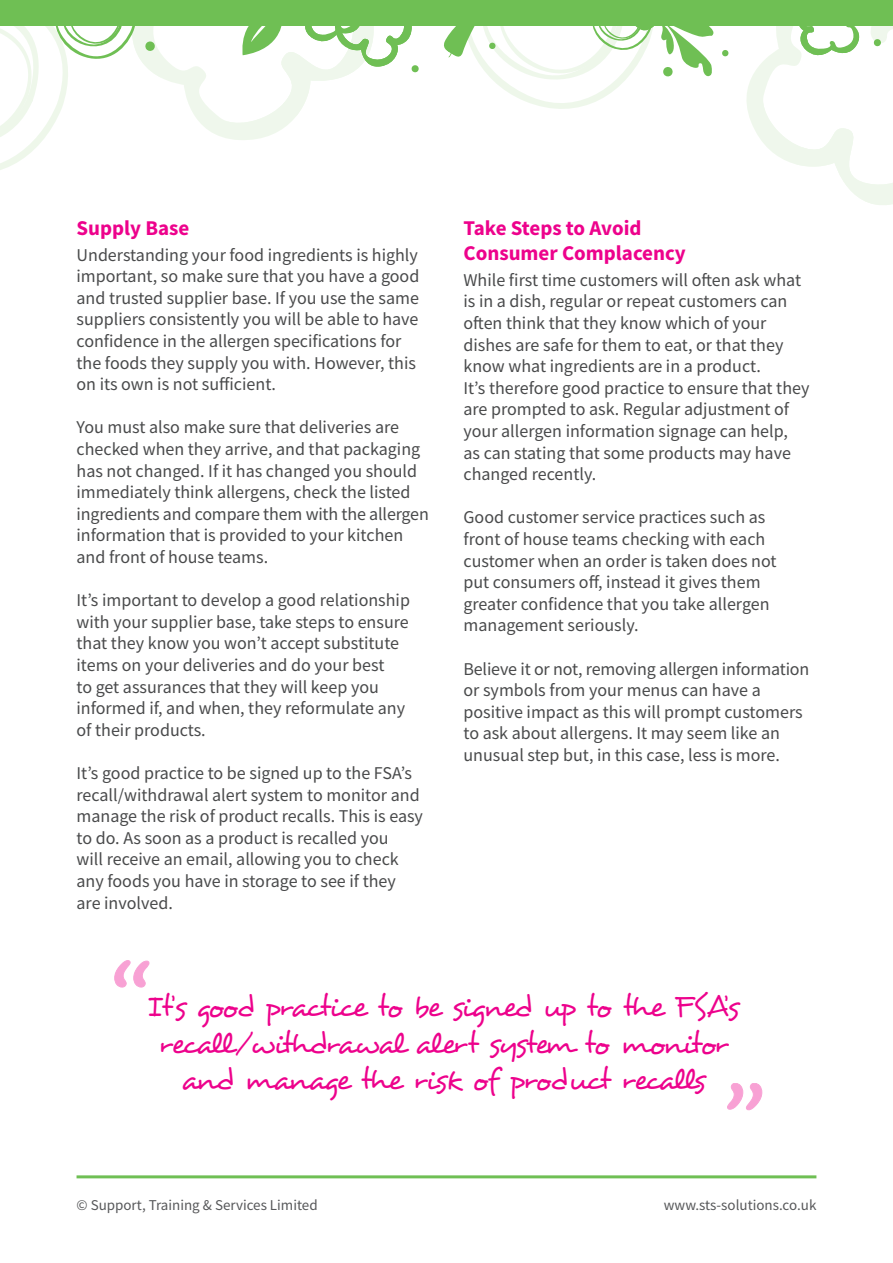
<style>
.page{position:relative;width:893px;height:1263px;background:#fff}
.page>*{position:absolute;margin:0;border:0;box-sizing:border-box;transform-origin:0 0}
.t1{font:30.45px/36.5px "Desyrel";letter-spacing:-.085em;color:#ed028c;text-align:center}
.t2{font:700 21px/25.2px "Source Sans Pro";color:#ed028c}
.t3{font:18px/21.6px "Source Sans Pro";color:#494a4b}
.t4{font:15px "Source Sans Pro";color:#57585a}
</style>
<div class="page">
<div style="left:0;top:0;width:893px;height:26px;background:#6fbf54"></div>
<hr style="left:77px;top:1175px;width:739px;height:3px;background:#6fbf54">
<svg style="left:722px;top:26px;width:171px;height:179px"></svg>
<svg style="left:114px;top:960px;width:36px;height:28px"></svg>
<svg style="left:727px;top:1083px;width:35px;height:27px"></svg>
<svg style="left:444px;top:26px;width:270px;height:83px"></svg>
<svg style="left:0;top:26px;width:419px;height:144px"></svg>
<p class="t2" style="left:77px;top:215px;width:114px">Supply Base</p>
<p class="t3" style="left:77px;top:244px;width:344px">Understanding your food ingredients is highly important, so make sure that you have a good and trusted supplier base. If you use the same suppliers consistently you will be able to have confidence in the allergen specifications for the foods they supply you with. However, this on its own is not sufficient.</p>
<p class="t3" style="left:77px;top:417px;width:354px">You must also make sure that deliveries are checked when they arrive, and that packaging has not changed. If it has changed you should immediately think allergens, check the listed ingredients and compare them with the allergen information that is provided to your kitchen and front of house teams.</p>
<p class="t3" style="left:77px;top:589px;width:335px">It’s important to develop a good relationship with your supplier base, take steps to ensure that they know you won’t accept substitute items on your deliveries and do your best<br>to get assurances that they will keep you informed if, and when, they reformulate any of their products.</p>
<p class="t3" style="left:77px;top:762px;width:348px">It’s good practice to be signed up to the FSA’s recall/withdrawal alert system to monitor and manage the risk of product recalls. This is easy to do. As soon as a product is recalled you<br>will receive an email, allowing you to check any foods you have in storage to see if they are involved.</p>
<p class="t2" style="left:463px;top:215px;width:224px">Take Steps to Avoid<br>Consumer Complacency</p>
<p class="t3" style="left:463px;top:269px;width:348px">While first time customers will often ask what is in a dish, regular or repeat customers can often think that they know which of your dishes are safe for them to eat, or that they know what ingredients are in a product.<br>It’s therefore good practice to ensure that they are prompted to ask. Regular adjustment of your allergen information signage can help,<br>as can stating that some products may have changed recently.</p>
<p class="t3" style="left:463px;top:507px;width:315px">Good customer service practices such as front of house teams checking with each customer when an order is taken does not put consumers off, instead it gives them greater confidence that you take allergen management seriously.</p>
<p class="t3" style="left:463px;top:658px;width:347px">Believe it or not, removing allergen information or symbols from your menus can have a positive impact as this will prompt customers to ask about allergens. It may seem like an unusual step but, in this case, less is more.</p>
<p class="t1" style="left:147px;top:989px;width:593px">It’s good practice to be signed up to the FSA’s recall/withdrawal alert system to monitor and manage the risk of product recalls</p>
<p class="t4" style="left:77px;top:1196px;width:243px">© Support, Training &amp; Services Limited</p>
<p class="t4" style="left:664px;top:1196px;width:154px">www.sts-solutions.co.uk</p>
</div>
